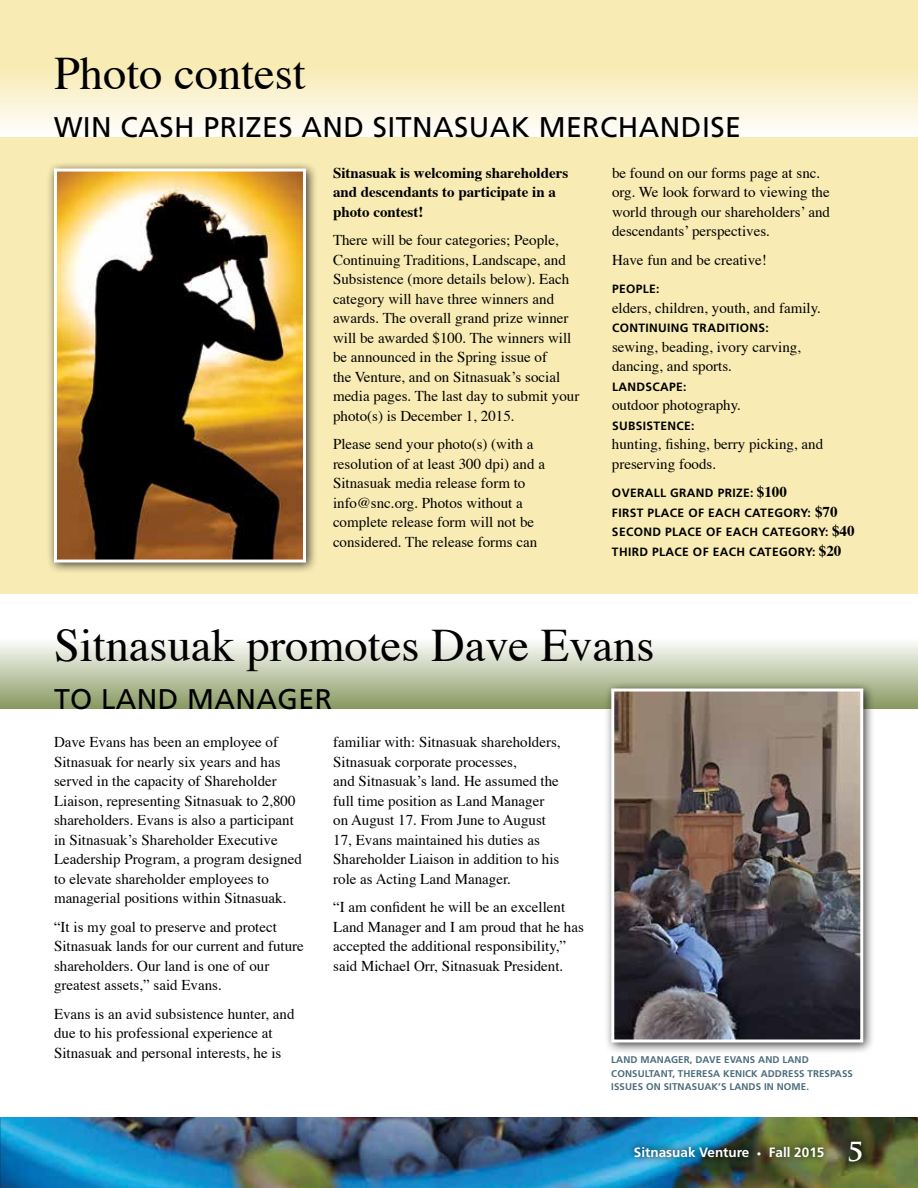
<style>
.page{position:relative;width:918px;height:1188px;background:#fff}
.page>*{position:absolute;margin:0;border:0;box-sizing:border-box;transform-origin:0 0}
.t1{font:46.5px "Times";color:#000}
.t2{font:700 30px "Trajan Pro";color:#fff}
.t3{font:28.5px "Frutiger";letter-spacing:.015em;color:#000}
.t4{font:15px/19.5px "Times";color:#000}
.t5{font:700 15px/19.5px "Times";color:#000}
.t6{font:700 13.5px "Frutiger";color:#fff}
.t7{font:700 12px/19.5px "Frutiger";letter-spacing:.03em;color:#000}
.t8{font:700 9.75px/13.5px "Frutiger";letter-spacing:.01em;color:#4d6d7c}
.s1{font-family:"Times";font-size:15px}
.s2{font-size:9px}
</style>
<div class="page">
<div style="left:0;top:0;width:918px;height:594px;background:#f8ebb4"></div>
<img style="left:0;top:1118px;width:918px;height:70px">
<img style="left:627px;top:1134px;width:243px;height:36px">
<div style="left:0;top:638px;width:918px;height:71px;background:linear-gradient(to bottom,#fefefe,#879860)"></div>
<div style="left:0;top:67px;width:918px;height:70px;background:linear-gradient(to bottom,#f8ebb4,#fefefc)"></div>
<div style="left:46px;top:161px;width:272px;height:413px;background:#000;opacity:.75"></div>
<img style="left:58px;top:173px;width:244px;height:386px">
<div style="left:54px;top:169px;width:252px;height:394px;border:3px solid #fff"></div>
<div style="left:604px;top:681px;width:271px;height:373px;background:#000;opacity:.75"></div>
<img style="left:615px;top:692px;width:244px;height:346px">
<div style="left:611px;top:688px;width:252px;height:354px;border:3px solid #fff"></div>
<h1 class="t1" style="left:54px;top:44px;width:253px">Photo contest</h1>
<h3 class="t3" style="left:54px;top:110px;width:688px">WIN CASH PRIZES AND SITNASUAK MERCHANDISE</h3>
<p class="t5" style="left:333px;top:163px;width:237px">Sitnasuak is welcoming shareholders and descendants to participate in a photo contest!</p>
<p class="t4" style="left:333px;top:231px;width:248px">There will be four categories; People, Continuing Traditions, Landscape, and Subsistence (more details below). Each category will have three winners and awards. The overall grand prize winner will be awarded $100. The winners will be announced in the Spring issue of<br>the Venture, and on Sitnasuak’s social media pages. The last day to submit your photo(s) is December 1, 2015.</p>
<p class="t4" style="left:333px;top:435px;width:214px">Please send your photo(s) (with a resolution of at least 300 dpi) and a Sitnasuak media release form to info@snc.org. Photos without a complete release form will not be considered. The release forms can</p>
<p class="t4" style="left:612px;top:164px;width:220px">be found on our forms page at snc. org. We look forward to viewing the world through our shareholders’ and descendants’ perspectives.</p>
<p class="t4" style="left:612px;top:251px;width:156px">Have fun and be creative!</p>
<p class="t7" style="left:612px;top:279px;width:49px">PEOPLE:</p>
<p class="t4" style="left:612px;top:299px;width:210px">elders, children, youth, and family.</p>
<p class="t7" style="left:612px;top:318px;width:158px">CONTINUING TRADITIONS:</p>
<p class="t4" style="left:612px;top:338px;width:191px">sewing, beading, ivory carving, dancing, and sports.</p>
<p class="t7" style="left:612px;top:377px;width:76px">LANDSCAPE:</p>
<p class="t4" style="left:612px;top:396px;width:131px">outdoor photography.</p>
<p class="t7" style="left:612px;top:416px;width:84px">SUBSISTENCE:</p>
<p class="t4" style="left:612px;top:435px;width:213px">hunting, fishing, berry picking, and preserving foods.</p>
<p class="t7" style="left:612px;top:483px;width:244px">OVERALL GRAND PRIZE: <span class="s1">$100<br></span>FIRST PLACE OF EACH CATEGORY: <span class="s1">$70<br></span>SECOND PLACE OF EACH CATEGORY: <span class="s1">$40<br></span>THIRD PLACE OF EACH CATEGORY: <span class="s1">$20</span></p>
<h1 class="t1" style="left:54px;top:616px;width:602px">Sitnasuak promotes Dave Evans</h1>
<h3 class="t3" style="left:54px;top:682px;width:280px">TO LAND MANAGER</h3>
<p class="t4" style="left:54px;top:734px;width:249px">Dave Evans has been an employee of Sitnasuak for nearly six years and has served in the capacity of Shareholder Liaison, representing Sitnasuak to 2,800 shareholders. Evans is also a participant in Sitnasuak’s Shareholder Executive Leadership Program, a program designed to elevate shareholder employees to managerial positions within Sitnasuak.</p>
<p class="t4" style="left:54px;top:918px;width:251px">“It is my goal to preserve and protect Sitnasuak lands for our current and future shareholders. Our land is one of our greatest assets,” said Evans.</p>
<p class="t4" style="left:54px;top:1005px;width:242px">Evans is an avid subsistence hunter, and due to his professional experience at<br>Sitnasuak and personal interests, he is</p>
<p class="t4" style="left:333px;top:734px;width:229px">familiar with: Sitnasuak shareholders, Sitnasuak corporate processes,<br>and Sitnasuak’s land. He assumed the full time position as Land Manager on August 17. From June to August 17, Evans maintained his duties as Shareholder Liaison in addition to his role as Acting Land Manager.</p>
<p class="t4" style="left:333px;top:899px;width:252px">“I am confident he will be an excellent Land Manager and I am proud that he has accepted the additional responsibility,” said Michael Orr, Sitnasuak President.</p>
<p class="t8" style="left:611px;top:1053px;width:243px">LAND MANAGER, DAVE EVANS AND LAND<br>CONSULTANT, THERESA KENICK ADDRESS TRESPASS<br>ISSUES ON SITNASUAK’S LANDS IN NOME.</p>
<p class="t6" style="left:634px;top:1144px;width:192px">Sitnasuak Venture <span class="s2">•</span> Fall 2015</p>
<h2 class="t2" style="left:847px;top:1131px;width:19px">5</h2>
</div>
